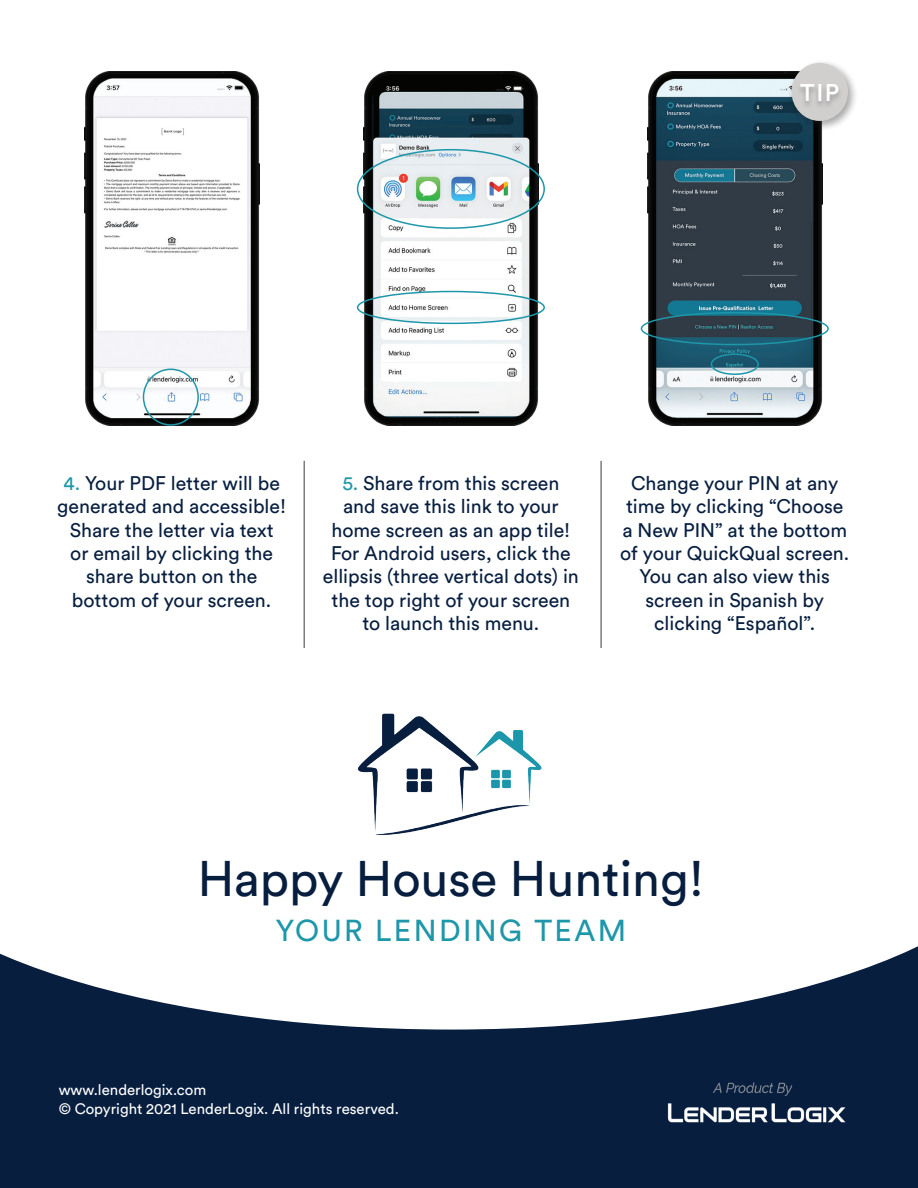
<style>
.page{position:relative;width:918px;height:1188px;background:#fff}
.page>*{position:absolute;margin:0;border:0;box-sizing:border-box;transform-origin:0 0}
.t1{font:49.5px "Circular Std";color:#071e3f}
.t2{font:30px "Circular Std";letter-spacing:.08em;color:#1d97a9}
.t3{font:500 24px "Circular Std";color:#fff}
.t4{font:19.5px/23.4px "Circular Std";color:#071e3f;text-align:center}
.t5{font:15px/18.5px "Circular Std";color:#fff}
.s1{color:#1d97a9}
</style>
<div class="page">
<div style="left:0;top:1030px;width:918px;height:158px;background:#071e3f"></div>
<svg style="left:0;top:628px;width:918px;height:402px"></svg>
<img style="left:658px;top:1082px;width:199px;height:43px">
<img style="left:85px;top:72px;width:175px;height:354px">
<div style="left:143px;top:369px;width:56px;height:57px;border:2px solid #1d97a9;border-radius:50%"></div>
<img style="left:363px;top:72px;width:175px;height:354px">
<div style="left:357px;top:149px;width:188px;height:80px;border:2px solid #1d97a9;border-radius:50%"></div>
<hr style="left:304px;top:461px;width:1px;height:187px;background:#7a7c7f">
<hr style="left:600px;top:461px;width:2px;height:187px;background:#7a7c7f">
<div style="left:357px;top:291px;width:188px;height:33px;border:2px solid #1d97a9;border-radius:50%"></div>
<img style="left:647px;top:72px;width:175px;height:354px">
<div style="left:641px;top:312px;width:188px;height:33px;border:2px solid #1d97a9;border-radius:50%"></div>
<div style="left:711px;top:353px;width:48px;height:22px;border:2px solid #1d97a9;border-radius:50%"></div>
<img style="left:345px;top:702px;width:211px;height:146px">
<div style="left:788px;top:59px;width:70px;height:73px;background:#231f20;opacity:.3"></div>
<div style="left:792px;top:63px;width:56px;height:58px;background:#d0cfce;border-radius:50%"></div>
<div style="left:795px;top:83px;width:48px;height:27px;background:#231f20;opacity:.3"></div>
<p class="t3" style="left:800px;top:77px;width:40px">TIP</p>
<p class="t4" style="left:57px;top:471px;width:230px"><span class="s1">4.</span> Your PDF letter will be generated and accessible!<br>Share the letter via text<br>or email by clicking the share button on the bottom of your screen.</p>
<p class="t4" style="left:323px;top:471px;width:258px"><span class="s1">5.</span> Share from this screen<br>and save this link to your home screen as an app tile!<br>For Android users, click the ellipsis (three vertical dots) in the top right of your screen to launch this menu.</p>
<p class="t4" style="left:620px;top:471px;width:231px">Change your PIN at any time by clicking “Choose a New PIN” at the bottom of your QuickQual screen.<br>You can also view this screen in Spanish by clicking “Español”.</p>
<h1 class="t1" style="left:198px;top:849px;width:508px">Happy House Hunting!</h1>
<h2 class="t2" style="left:276px;top:913px;width:352px">YOUR LENDING TEAM</h2>
<p class="t5" style="left:59px;top:1081px;width:342px">www.lenderlogix.com<br>© Copyright 2021 LenderLogix. All rights reserved.</p>
</div>
